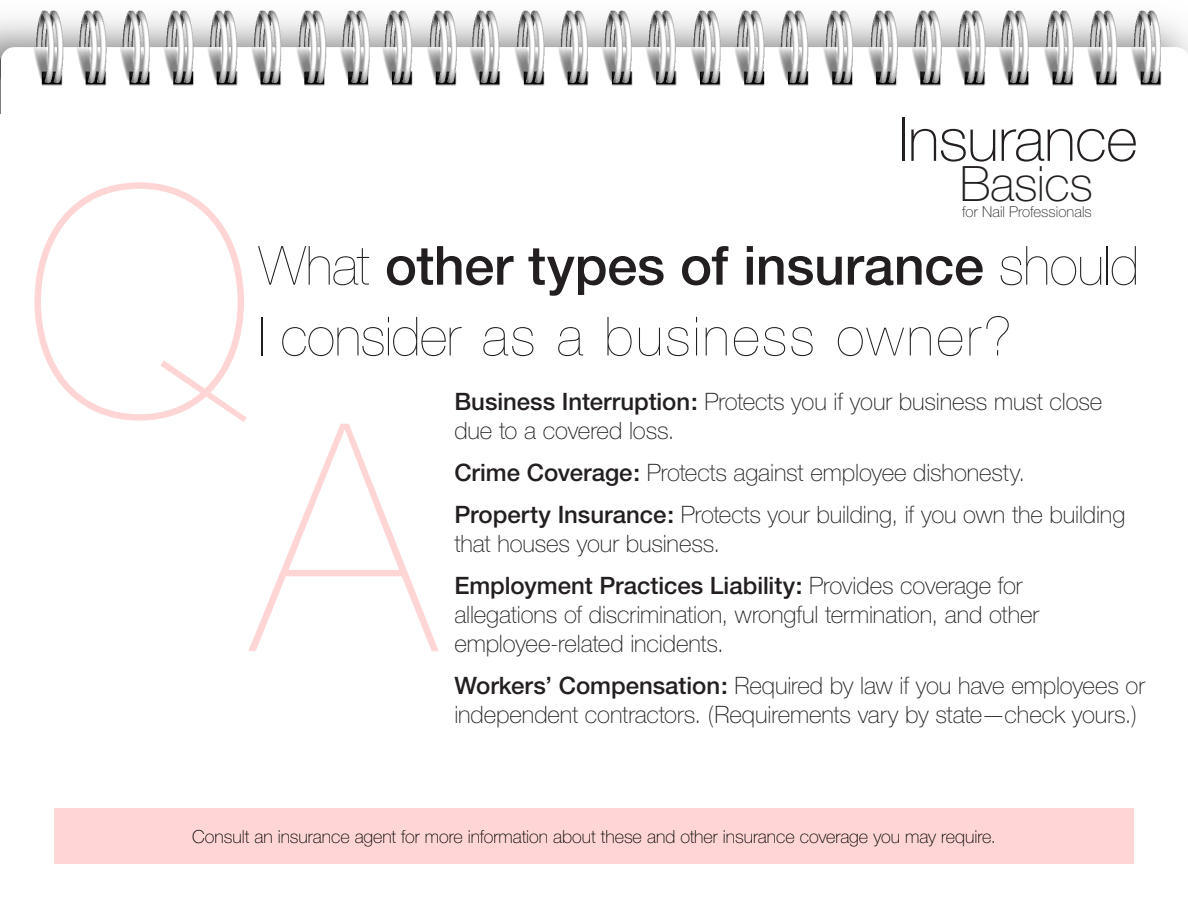
<style>
.page{position:relative;width:1188px;height:918px;background:#fff}
.page>*{position:absolute;margin:0;border:0;box-sizing:border-box;transform-origin:0 0}
.t1{font:200 318.45px "Helvetica Neue";color:#ffd5d5}
.t2{font:100 60.9px "Helvetica Neue";letter-spacing:-.01em;color:#231f20}
.Paragraph_Style_1{font:200 54px/70.8px "Helvetica Neue";letter-spacing:.045em;color:#231f20}
.t3{font:100 48.9px "Helvetica Neue";letter-spacing:-.01em;color:#231f20}
.Paragraph_Style_2{font:100 24px/28.8px "Helvetica Neue";letter-spacing:-.005em;color:#231f20}
.t4{font:100 18px "Helvetica Neue";letter-spacing:-.005em;color:#000}
.t5{font:100 15px "Helvetica Neue";letter-spacing:.005em;color:#231f20}
.s1{font-weight:500}
</style>
<div class="page">
<img style="left:0;top:10px;width:1188px;height:103px">
<div style="left:54px;top:809px;width:1080px;height:55px;background:#ffd5d5"></div>
<p class="t2" style="left:898px;top:104px;width:241px">Insurance</p>
<p class="t3" style="left:960px;top:155px;width:135px">Basics</p>
<p class="t5" style="left:962px;top:203px;width:131px">for Nail Professionals</p>
<p class="t1" style="left:24px;top:119px;width:231px">Q</p>
<p class="Paragraph_Style_1" style="left:259px;top:230px;width:882px">What <span class="s1">other types of insurance</span> should<br>I consider as a business owner?</p>
<p class="Paragraph_Style_2" style="left:454px;top:387px;width:649px"><span class="s1">Business Interruption:</span> Protects you if your business must close due to a covered loss.</p>
<p class="Paragraph_Style_2" style="left:454px;top:458px;width:572px"><span class="s1">Crime Coverage:</span> Protects against employee dishonesty.</p>
<p class="Paragraph_Style_2" style="left:454px;top:500px;width:672px"><span class="s1">Property Insurance:</span> Protects your building, if you own the building that houses your business.</p>
<p class="Paragraph_Style_2" style="left:454px;top:571px;width:586px"><span class="s1">Employment Practices Liability:</span> Provides coverage for allegations of discrimination, wrongful termination, and other employee-related incidents.</p>
<p class="Paragraph_Style_2" style="left:454px;top:671px;width:692px"><span class="s1">Workers’ Compensation:</span> Required by law if you have employees or independent contractors. (Requirements vary by state—check yours.)</p>
<p class="t1" style="left:252px;top:355px;width:185px">A</p>
<p class="t4" style="left:192px;top:827px;width:805px">Consult an insurance agent for more information about these and other insurance coverage you may require.</p>
</div>
